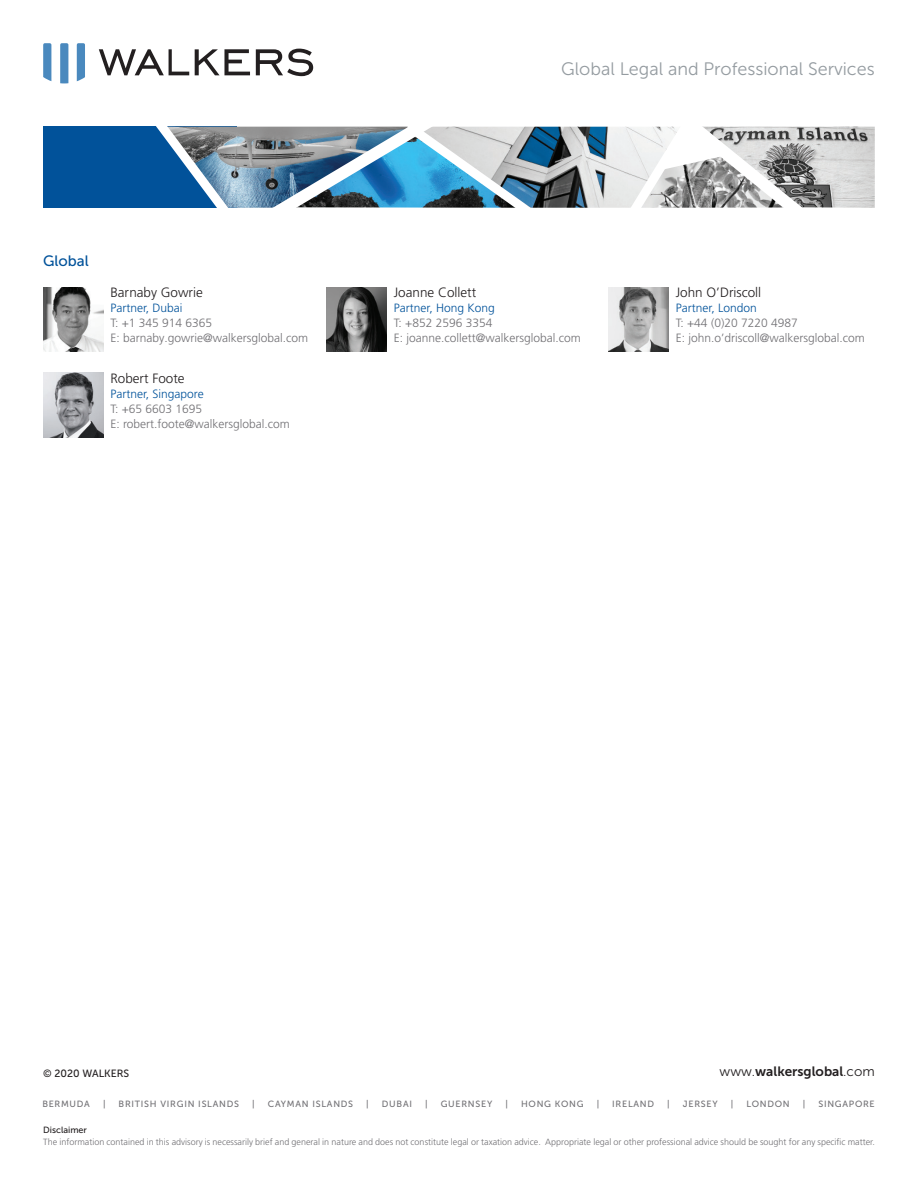
<style>
.page{position:relative;width:918px;height:1188px;background:#fff}
.page>*{position:absolute;margin:0;border:0;box-sizing:border-box;transform-origin:0 0}
.t1{font:18px "Museo Sans 300";color:#959ca1}
.t2{font:15px "Museo Sans 500";color:#01529a}
.t3{font:300 13.5px "Frutiger LT Pro";color:#231f20}
.t4{font:13.5px "Museo Sans 700";color:#231f20}
.t5{font:300 12px "Frutiger LT Pro";color:#717074}
.t6{font:300 12px "Frutiger LT Pro";color:#01529a}
.t7{font:10.5px "Museo Sans 500";color:#231f20}
.t8{font:300 9px "Frutiger LT Pro";color:#717074}
.t9{font:9px "Museo Sans 500";letter-spacing:.08em;color:#717074}
.t10{font:9px "Museo Sans 500";color:#231f20}
.s1{font-family:"Museo Sans 300"}
</style>
<div class="page">
<svg style="left:99px;top:49px;width:90px;height:26px"></svg>
<svg style="left:195px;top:49px;width:55px;height:26px"></svg>
<svg style="left:256px;top:49px;width:57px;height:27px"></svg>
<svg style="left:43px;top:43px;width:8px;height:38px"></svg>
<svg style="left:60px;top:43px;width:8px;height:40px"></svg>
<svg style="left:77px;top:43px;width:8px;height:38px"></svg>
<div style="left:43px;top:127px;width:194px;height:81px;background:#01529a"></div>
<img style="left:237px;top:127px;width:21px;height:81px">
<img style="left:546px;top:127px;width:74px;height:81px">
<img style="left:819px;top:127px;width:56px;height:81px">
<svg style="left:145px;top:126px;width:92px;height:82px"></svg>
<img style="left:258px;top:126px;width:288px;height:82px">
<svg style="left:620px;top:126px;width:199px;height:82px"></svg>
<img style="left:327px;top:287px;width:60px;height:65px">
<img style="left:43px;top:287px;width:61px;height:65px">
<img style="left:43px;top:373px;width:61px;height:64px">
<img style="left:609px;top:287px;width:60px;height:65px">
<p class="t2" style="left:43px;top:253px;width:47px">Global</p>
<p class="t3" style="left:110px;top:285px;width:94px">Barnaby Gowrie</p>
<p class="t6" style="left:110px;top:301px;width:74px">Partner, Dubai</p>
<p class="t5" style="left:110px;top:316px;width:103px">T: +1 345 914 6365</p>
<p class="t5" style="left:110px;top:331px;width:199px">E: barnaby.gowrie@walkersglobal.com</p>
<p class="t3" style="left:110px;top:370px;width:76px">Robert Foote</p>
<p class="t6" style="left:110px;top:387px;width:95px">Partner, Singapore</p>
<p class="t5" style="left:110px;top:402px;width:93px">T: +65 6603 1695</p>
<p class="t5" style="left:110px;top:417px;width:181px">E: robert.foote@walkersglobal.com</p>
<h1 class="t1" style="left:561px;top:59px;width:315px">Global Legal and Professional Services</h1>
<p class="t3" style="left:394px;top:285px;width:84px">Joanne Collett</p>
<p class="t6" style="left:394px;top:301px;width:102px">Partner, Hong Kong</p>
<p class="t5" style="left:394px;top:316px;width:100px">T: +852 2596 3354</p>
<p class="t5" style="left:394px;top:331px;width:188px">E: joanne.collett@walkersglobal.com</p>
<p class="t3" style="left:676px;top:285px;width:87px">John O’Driscoll</p>
<p class="t6" style="left:676px;top:301px;width:82px">Partner, London</p>
<p class="t5" style="left:676px;top:316px;width:123px">T: +44 (0)20 7220 4987</p>
<p class="t5" style="left:676px;top:331px;width:190px">E: john.o’driscoll@walkersglobal.com</p>
<p class="t7" style="left:43px;top:1068px;width:88px">© 2020 WALKERS</p>
<p class="t4" style="left:720px;top:1064px;width:157px"><span class="s1">www.</span>walkersglobal<span class="s1">.com</span></p>
<p class="t9" style="left:42px;top:1099px;width:49px">BERMUDA</p>
<p class="t9" style="left:103px;top:1099px;width:4px">|</p>
<p class="t9" style="left:119px;top:1099px;width:122px">BRITISH VIRGIN ISLANDS</p>
<p class="t9" style="left:252px;top:1099px;width:4px">|</p>
<p class="t9" style="left:268px;top:1099px;width:87px">CAYMAN ISLANDS</p>
<p class="t9" style="left:366px;top:1099px;width:4px">|</p>
<p class="t9" style="left:382px;top:1099px;width:32px">DUBAI</p>
<p class="t9" style="left:425px;top:1099px;width:4px">|</p>
<p class="t9" style="left:441px;top:1099px;width:53px">GUERNSEY</p>
<p class="t9" style="left:505px;top:1099px;width:4px">|</p>
<p class="t9" style="left:521px;top:1099px;width:64px">HONG KONG</p>
<p class="t9" style="left:597px;top:1099px;width:4px">|</p>
<p class="t9" style="left:612px;top:1099px;width:43px">IRELAND</p>
<p class="t9" style="left:667px;top:1099px;width:4px">|</p>
<p class="t9" style="left:683px;top:1099px;width:36px">JERSEY</p>
<p class="t9" style="left:731px;top:1099px;width:4px">|</p>
<p class="t9" style="left:746px;top:1099px;width:45px">LONDON</p>
<p class="t9" style="left:803px;top:1099px;width:4px">|</p>
<p class="t9" style="left:818px;top:1099px;width:58px">SINGAPORE</p>
<p class="t10" style="left:43px;top:1125px;width:45px">Disclaimer</p>
<p class="t8" style="left:43px;top:1136px;width:833px">The information contained in this advisory is necessarily brief and general in nature and does not constitute legal or taxation advice. Appropriate legal or other professional advice should be sought for any specific matter.</p>
</div>
